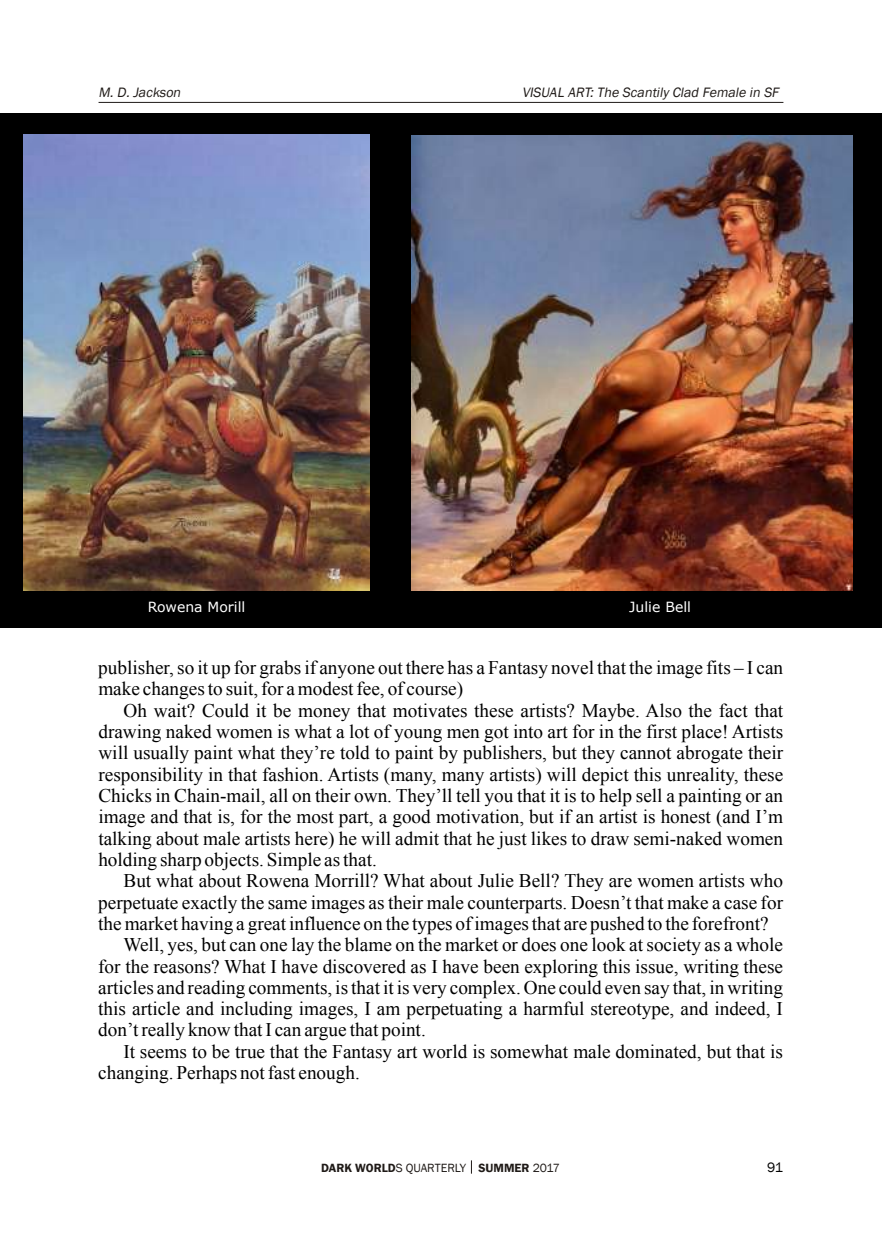
<style>
.page{position:relative;width:882px;height:1260px;background:#fff}
.page>*{position:absolute;margin:0;border:0;box-sizing:border-box;transform-origin:0 0}
.t1{font:19.25px/21.3px "Times New Roman";color:#000}
.t2{font:italic 14px "Franklin Gothic";color:#1f1a17}
.t3{font:14px "Verdana";color:#fff}
.t4{font:14px "Franklin Gothic";color:#000}
.t5{font:600 12.25px "Franklin Gothic";color:#1f1a17}
.s1{font-weight:400}
</style>
<div class="page">
<svg style="left:471px;top:1160px;width:1px;height:14px"></svg>
<div style="left:0;top:113px;width:882px;height:515px;background:#000"></div>
<img style="left:23px;top:134px;width:347px;height:456px">
<img style="left:412px;top:135px;width:440px;height:455px">
<hr style="left:99px;top:102px;width:684px;height:1px;background:#1f1a17">
<p class="t2" style="left:99px;top:83px;width:87px">M.D.Jackson</p>
<p class="t2" style="left:522px;top:83px;width:261px">VISUAL ART:The Scantily Clad Female in SF</p>
<p class="t3" style="left:148px;top:598px;width:99px">Rowena Morill</p>
<p class="t3" style="left:629px;top:598px;width:63px">Julie Bell</p>
<p class="t1" style="left:98px;top:657px;width:686px">publisher, so it up for grabs if anyone out there has a Fantasy novel that the image fits – I can make changesto suit,for amodestfee, of course)</p>
<p class="t1" style="left:98px;top:699px;width:686px;text-align:justify;text-indent:25px">Oh wait? Could it be money that motivates these artists? Maybe. Also the fact that drawing naked women is what a lot of young men got into art for in the first place! Artists will usually paint what they’re told to paint by publishers, but they cannot abrogate their responsibility in that fashion. Artists (many, many artists) will depict this unreality, these Chicks in Chain-mail, all on their own. They’ll tell you that it is to help sell a painting or an image and that is, for the most part, a good motivation, but if an artist is honest (and I’m talking about male artists here) he will admit that he just likes to draw semi-naked women holding sharp objects. Simple asthat.</p>
<p class="t1" style="left:124px;top:870px;width:661px">But what about Rowena Morrill? What about Julie Bell? They are women artists who</p>
<p class="t1" style="left:98px;top:891px;width:686px">perpetuate exactly the same images as their male counterparts. Doesn’t that make a case for</p>
<p class="t1" style="left:98px;top:912px;width:672px">themarket having a great influence on the types ofimagesthat are pushed to the forefront?</p>
<p class="t1" style="left:123px;top:934px;width:661px">Well, yes, but can one lay the blame on the market or does one look at society as a whole</p>
<p class="t1" style="left:98px;top:955px;width:686px">for the reasons? What I have discovered as I have been exploring this issue, writing these</p>
<p class="t1" style="left:98px;top:976px;width:686px">articles and reading comments, is that it is very complex. One could even say that, in writing</p>
<p class="t1" style="left:98px;top:998px;width:686px">this article and including images, I am perpetuating a harmful stereotype, and indeed, I</p>
<p class="t1" style="left:98px;top:1019px;width:329px">don’treally know thatI can argue that point.</p>
<p class="t1" style="left:123px;top:1040px;width:661px">It seems to be true that the Fantasy art world is somewhat male dominated, but that is</p>
<p class="t1" style="left:98px;top:1062px;width:263px">changing. Perhaps notfast enough.</p>
<p class="t5" style="left:321px;top:1160px;width:240px">DARK WORLD<span class="s1">S QUARTERLY</span> SUMMER <span class="s1">2017</span></p>
<p class="t4" style="left:767px;top:1159px;width:17px">91</p>
</div>
